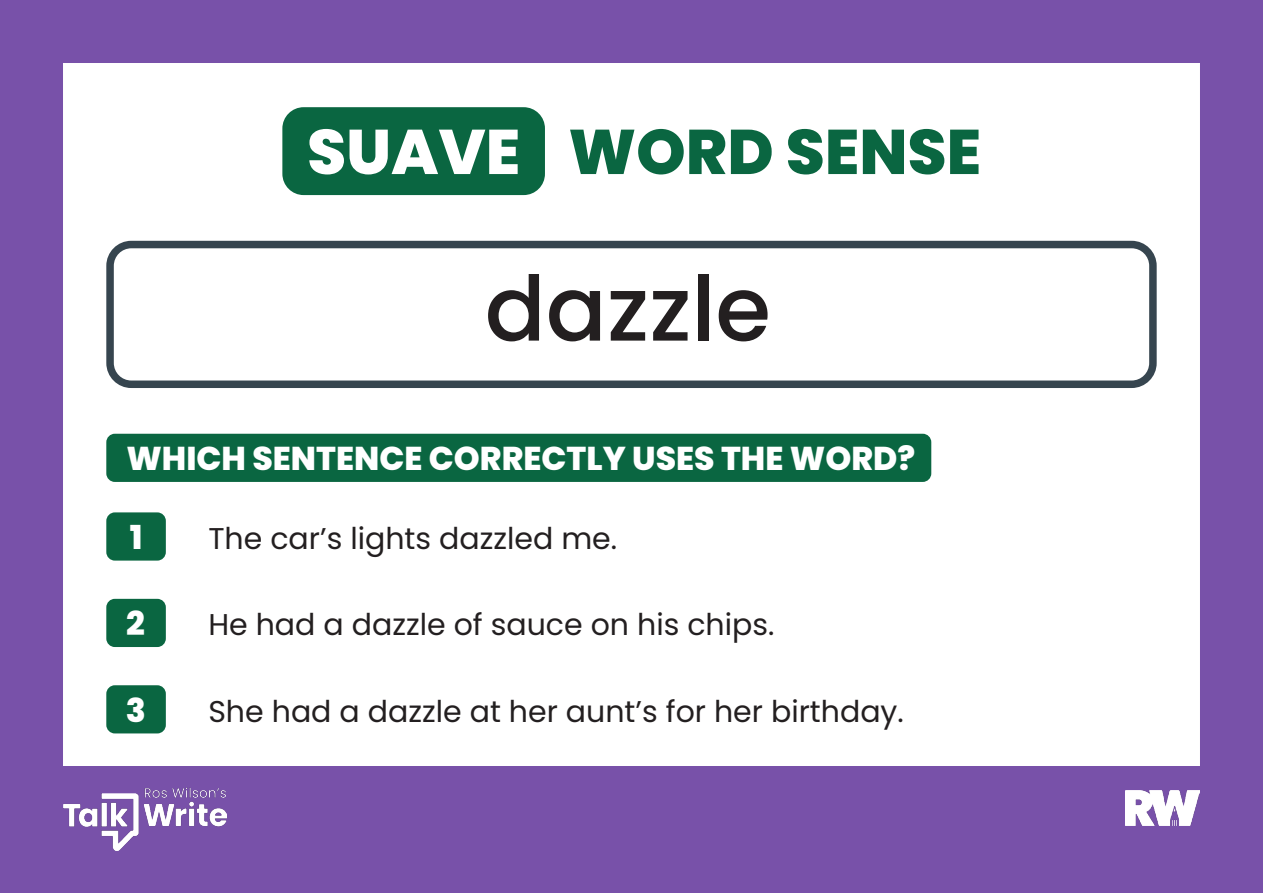
<style>
.page{position:relative;width:1263px;height:893px;background:#fff}
.page>*{position:absolute;margin:0;border:0;box-sizing:border-box;transform-origin:0 0}
.t1{font:500 90px "Poppins";color:#231f20}
.t2{font:800 63px "Poppins";color:#0a6641}
.t3{font:800 33px "Poppins";color:#fff}
.t4{font:30px "Poppins";color:#231f20}
.s1{color:#fff}
</style>
<div class="page">
<div style="left:0;top:0;width:1263px;height:893px;border:63px solid #7851a9"></div>
<div style="left:282px;top:107px;width:263px;height:88px;background:#0a6641;border-radius:21px"></div>
<div style="left:0;top:766px;width:1263px;height:127px;background:#7851a9"></div>
<img style="left:1125px;top:790px;width:74px;height:36px">
<div style="left:106px;top:241px;width:1051px;height:147px;border:8px solid #36454f;border-radius:21px"></div>
<div style="left:106px;top:434px;width:825px;height:48px;background:#0a6641;border-radius:9px"></div>
<div style="left:106px;top:512px;width:60px;height:49px;background:#0a6641;border-radius:9px"></div>
<img style="left:64px;top:787px;width:163px;height:64px">
<div style="left:106px;top:599px;width:60px;height:48px;background:#0a6641;border-radius:9px"></div>
<div style="left:106px;top:685px;width:60px;height:48px;background:#0a6641;border-radius:9px"></div>
<h2 class="t2" style="left:307px;top:115px;width:675px"><span class="s1">SUAVE</span> WORD SENSE</h2>
<p class="t1" style="left:485px;top:257px;width:288px">dazzle</p>
<p class="t3" style="left:126px;top:439px;width:790px">WHICH SENTENCE CORRECTLY USES THE WORD?</p>
<p class="t3" style="left:130px;top:518px;width:14px">1</p>
<p class="t3" style="left:126px;top:605px;width:20px">2</p>
<p class="t4" style="left:208px;top:521px;width:410px">The car’s lights dazzled me.</p>
<p class="t4" style="left:208px;top:607px;width:568px">He had a dazzle of sauce on his chips.</p>
<p class="t3" style="left:126px;top:691px;width:22px">3</p>
<p class="t4" style="left:208px;top:694px;width:697px">She had a dazzle at her aunt’s for her birthday.</p>
</div>
